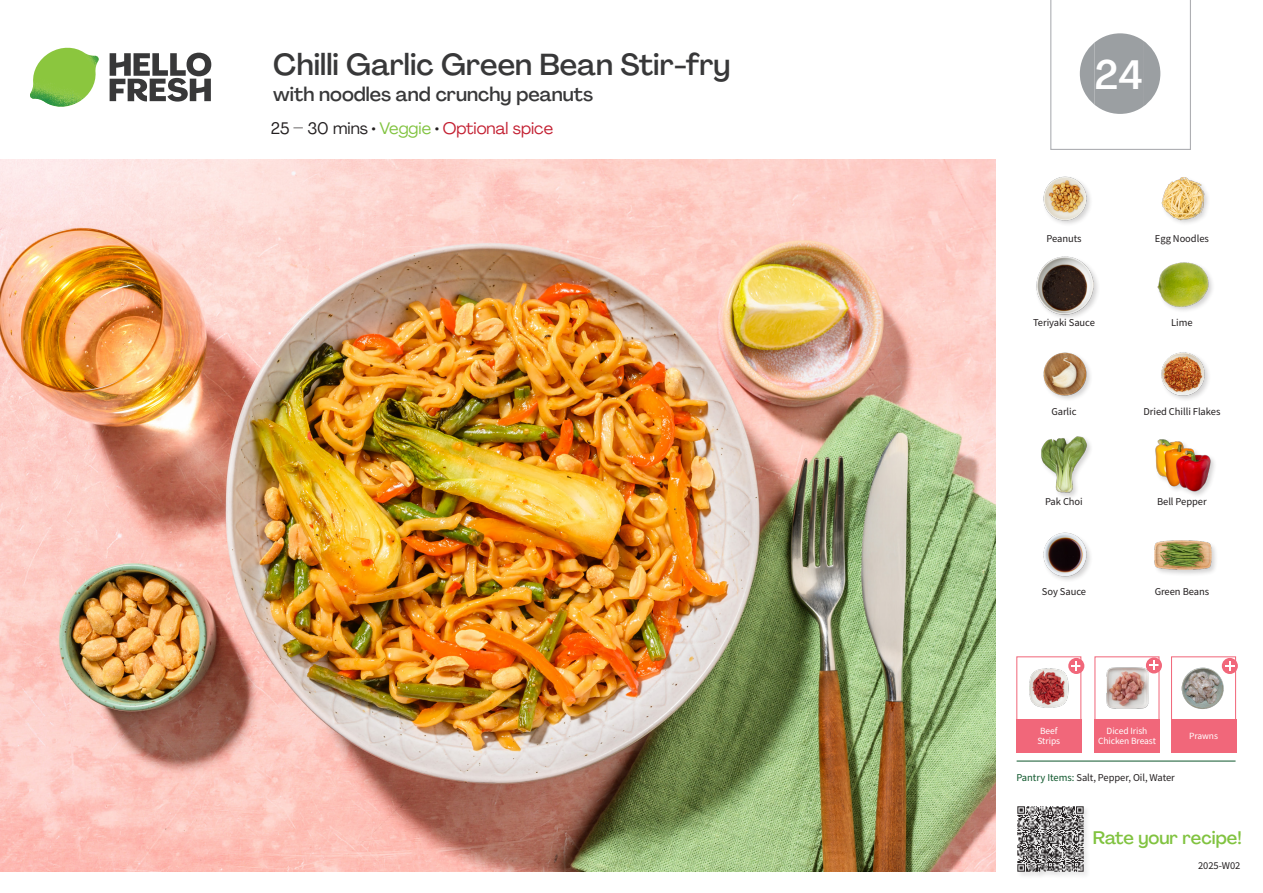
<style>
.page{position:relative;width:1263px;height:893px;background:#fff}
.page>*{position:absolute;margin:0;border:0;box-sizing:border-box;transform-origin:0 0}
._24_Recipe_Nr_Bag{font:500 40.5px "Agrandir";color:#fff}
._15_Titel_UK{font:500 30px "Agrandir";color:#383839}
._15_Titel_UK-2{font:500 19.5px "Agrandir";color:#383839}
.t1{font:500 18px "Agrandir";color:#81c340}
._02_Box_Type{font:16.5px "Agrandir";color:#c31f31}
._18_FRONT_ingredients_UK{font:10.5px "Source Sans Pro";letter-spacing:-.005em;color:#231f20}
.t2{font:10.5px "Source Sans Variable";letter-spacing:-.005em;color:#231f20}
._18_FRONT_ingredients{font:9.45px/10.8px "Source Sans Pro";letter-spacing:-.005em;color:#fff;text-align:center}
.s1{color:#231f20}
.s2{color:#81c340}
.s3{font-family:"Source Sans Pro";color:#0e572c}
</style>
<div class="page">
<svg style="left:110px;top:53px;width:101px;height:49px"></svg>
<img style="left:30px;top:48px;width:69px;height:59px">
<img style="left:0;top:159px;width:995px;height:713px">
<div style="left:1068px;top:658px;width:16px;height:16px;background:#f1677a;border-radius:50%"></div>
<svg style="left:1075px;top:661px;width:4px;height:10px"></svg>
<div style="left:1146px;top:657px;width:16px;height:16px;background:#f1677a;border-radius:50%"></div>
<svg style="left:1149px;top:661px;width:8px;height:9px"></svg>
<div style="left:1222px;top:658px;width:16px;height:16px;background:#f1677a;border-radius:50%"></div>
<svg style="left:1229px;top:661px;width:5px;height:10px"></svg>
<hr style="left:1016px;top:761px;width:219px;height:1px;background:#0e572c">
<div style="left:1017px;top:805px;width:74px;height:74px;background:#f9f9f9"></div>
<img style="left:1017px;top:806px;width:69px;height:69px">
<img style="left:1161px;top:177px;width:47px;height:46px">
<img style="left:1043px;top:176px;width:48px;height:48px">
<img style="left:1157px;top:262px;width:55px;height:49px">
<div style="left:1035px;top:256px;width:65px;height:65px;background:#231f20;opacity:.2"></div>
<img style="left:1036px;top:257px;width:58px;height:57px">
<img style="left:1161px;top:352px;width:48px;height:48px">
<img style="left:1043px;top:352px;width:48px;height:47px">
<div style="left:1154px;top:438px;width:63px;height:60px;background:#231f20;opacity:.2"></div>
<img style="left:1154px;top:438px;width:58px;height:55px">
<div style="left:1039px;top:435px;width:55px;height:65px;background:#231f20;opacity:.2"></div>
<img style="left:1039px;top:435px;width:55px;height:58px">
<div style="left:1153px;top:539px;width:66px;height:38px;background:#231f20;opacity:.2"></div>
<img style="left:1154px;top:539px;width:58px;height:38px">
<img style="left:1043px;top:532px;width:48px;height:48px">
<div style="left:1171px;top:656px;width:65px;height:65px;border:1px solid #f1677a"></div>
<div style="left:1171px;top:719px;width:65px;height:33px;background:#f1677a"></div>
<div style="left:1094px;top:719px;width:65px;height:33px;background:#f1677a"></div>
<img style="left:1181px;top:662px;width:48px;height:47px">
<div style="left:1094px;top:656px;width:65px;height:65px;border:1px solid #f1677a"></div>
<img style="left:1106px;top:668px;width:43px;height:40px">
<div style="left:1016px;top:719px;width:65px;height:33px;background:#f1677a"></div>
<div style="left:1016px;top:656px;width:65px;height:65px;border:1px solid #f1677a"></div>
<img style="left:1029px;top:662px;width:46px;height:46px">
<svg style="left:1050px;top:0;width:141px;height:150px"></svg>
<p class="_15_Titel_UK" style="left:273px;top:46px;width:459px">Chilli Garlic Green Bean Stir-fry</p>
<p class="_15_Titel_UK-2" style="left:273px;top:82px;width:321px">with noodles and crunchy peanuts</p>
<p class="_02_Box_Type" style="left:271px;top:118px;width:284px"><span class="s1">25 – 30 mins •</span> <span class="s2">Veggie</span> <span class="s1">•</span> Optional spice</p>
<p class="_24_Recipe_Nr_Bag" style="left:1095px;top:50px;width:50px">24</p>
<p class="_18_FRONT_ingredients_UK" style="left:1046px;top:232px;width:37px">Peanuts</p>
<p class="_18_FRONT_ingredients_UK" style="left:1155px;top:232px;width:55px">Egg Noodles</p>
<p class="_18_FRONT_ingredients_UK" style="left:1033px;top:316px;width:63px">Teriyaki Sauce</p>
<p class="_18_FRONT_ingredients_UK" style="left:1171px;top:316px;width:23px">Lime</p>
<p class="_18_FRONT_ingredients_UK" style="left:1051px;top:404px;width:27px">Garlic</p>
<p class="_18_FRONT_ingredients_UK" style="left:1143px;top:404px;width:78px">Dried Chilli Flakes</p>
<p class="_18_FRONT_ingredients_UK" style="left:1045px;top:495px;width:39px">Pak Choi</p>
<p class="_18_FRONT_ingredients_UK" style="left:1157px;top:495px;width:51px">Bell Pepper</p>
<p class="_18_FRONT_ingredients_UK" style="left:1042px;top:585px;width:46px">Soy Sauce</p>
<p class="_18_FRONT_ingredients_UK" style="left:1155px;top:585px;width:56px">Green Beans</p>
<p class="_18_FRONT_ingredients" style="left:1037px;top:725px;width:24px;text-align:left">Beef<br>Strips</p>
<p class="_18_FRONT_ingredients" style="left:1098px;top:725px;width:59px">Diced Irish<br>Chicken Breast</p>
<p class="t2" style="left:1016px;top:771px;width:160px"><span class="s3">Pantry Items:</span> Salt, Pepper, Oil, Water</p>
<p class="_18_FRONT_ingredients" style="left:1189px;top:730px;width:30px">Prawns</p>
<h3 class="t1" style="left:1093px;top:827px;width:150px">Rate your recipe!</h3>
<p class="t2" style="left:1198px;top:859px;width:44px">2025-W02</p>
</div>
